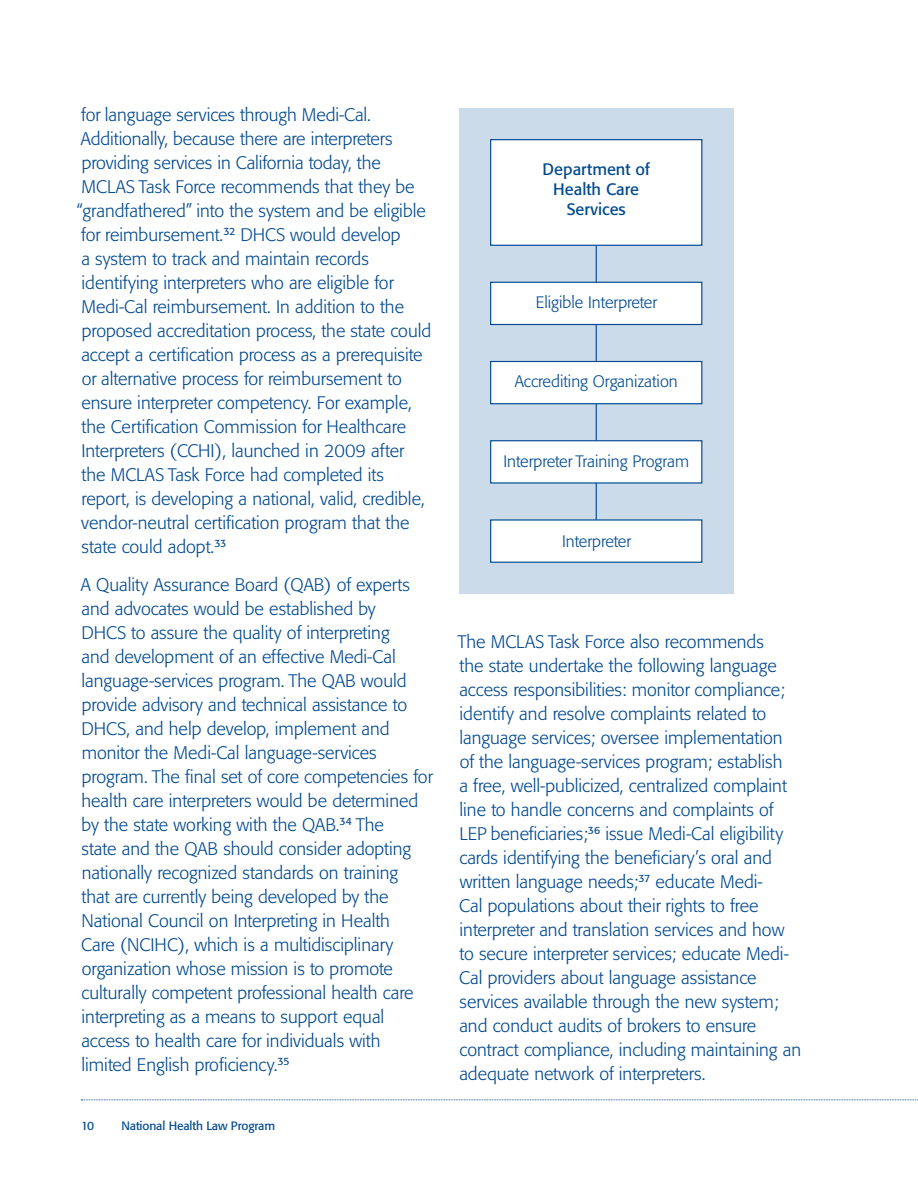
<style>
.page{position:relative;width:918px;height:1188px;background:#fff}
.page>*{position:absolute;margin:0;border:0;box-sizing:border-box;transform-origin:0 0}
.t1{font:300 18px/24px "Formata BQ";color:#004990}
.t2{font:300 16.35px "Formata BQ";color:#004990}
.t3{font:16.35px/19.6px "Formata BQ";color:#004990;text-align:center}
.t4{font:12px "Formata BQ";letter-spacing:-.01em;color:#004990}
</style>
<div class="page">
<svg style="left:81px;top:1100px;width:837px;height:1px"></svg>
<div style="left:459px;top:108px;width:275px;height:486px;background:#ccdbe9"></div>
<hr style="left:596px;top:179px;width:1px;height:362px;background:#004990">
<div style="left:490px;top:139px;width:212px;height:107px;background:#fff;border:1px solid #004990"></div>
<div style="left:490px;top:282px;width:212px;height:43px;background:#fff;border:1px solid #004990"></div>
<div style="left:490px;top:361px;width:212px;height:43px;background:#fff;border:1px solid #004990"></div>
<div style="left:490px;top:440px;width:212px;height:44px;background:#fff;border:1px solid #004990"></div>
<div style="left:490px;top:519px;width:212px;height:44px;background:#fff;border:1px solid #004990"></div>
<p class="t1" style="left:81px;top:103px;width:291px">for language services through Medi-Cal.</p>
<p class="t1" style="left:81px;top:127px;width:313px">Additionally, because there are interpreters</p>
<p class="t1" style="left:82px;top:151px;width:300px">providing services in California today, the</p>
<p class="t1" style="left:82px;top:175px;width:335px">MCLAS Task Force recommends that they be</p>
<p class="t1" style="left:76px;top:199px;width:351px">“grandfathered” into the system and be eligible</p>
<p class="t1" style="left:81px;top:223px;width:321px">for reimbursement.<sup>32</sup> DHCS would develop</p>
<p class="t1" style="left:81px;top:247px;width:289px">a system to track and maintain records</p>
<p class="t1" style="left:82px;top:271px;width:314px">identifying interpreters who are eligible for</p>
<p class="t1" style="left:82px;top:295px;width:324px">Medi-Cal reimbursement. In addition to the</p>
<p class="t1" style="left:82px;top:319px;width:351px">proposed accreditation process, the state could</p>
<p class="t1" style="left:81px;top:343px;width:343px">accept a certification process as a prerequisite</p>
<p class="t1" style="left:82px;top:367px;width:322px">or alternative process for reimbursement to</p>
<p class="t1" style="left:81px;top:391px;width:332px">ensure interpreter competency. For example,</p>
<p class="t1" style="left:82px;top:415px;width:326px">the Certification Commission for Healthcare</p>
<p class="t1" style="left:81px;top:439px;width:324px">Interpreters (CCHI), launched in 2009 after</p>
<p class="t1" style="left:82px;top:463px;width:304px">the MCLAS Task Force had completed its</p>
<p class="t1" style="left:82px;top:487px;width:345px">report, is developing a national, valid, credible,</p>
<p class="t1" style="left:81px;top:511px;width:330px">vendor-neutral certification program that the</p>
<p class="t1" style="left:82px;top:535px;width:146px">state could adopt.<sup>33</sup></p>
<p class="t1" style="left:81px;top:573px;width:354px">A Quality Assurance Board (QAB) of experts and advocates would be established by<br>DHCS to assure the quality of interpreting<br>and development of an effective Medi-Cal language-services program. The QAB would provide advisory and technical assistance to DHCS, and help develop, implement and monitor the Medi-Cal language-services program. The final set of core competencies for health care interpreters would be determined by the state working with the QAB.<sup>34</sup> The<br>state and the QAB should consider adopting nationally recognized standards on training<br>that are currently being developed by the National Council on Interpreting in Health<br>Care (NCIHC), which is a multidisciplinary organization whose mission is to promote culturally competent professional health care interpreting as a means to support equal access to health care for individuals with limited English proficiency.<sup>35</sup></p>
<p class="t4" style="left:81px;top:1119px;width:15px">10</p>
<p class="t4" style="left:122px;top:1119px;width:155px">National Health Law Program</p>
<p class="t3" style="left:543px;top:160px;width:109px">Department of<br>Health Care<br>Services</p>
<p class="t2" style="left:536px;top:293px;width:123px">Eligible Interpreter</p>
<p class="t2" style="left:515px;top:372px;width:165px">Accrediting Organization</p>
<p class="t2" style="left:503px;top:451px;width:187px">Interpreter Training Program</p>
<p class="t2" style="left:562px;top:531px;width:71px">Interpreter</p>
<p class="t1" style="left:457px;top:630px;width:345px">The MCLAS Task Force also recommends<br>the state undertake the following language access responsibilities: monitor compliance; identify and resolve complaints related to language services; oversee implementation<br>of the language-services program; establish<br>a free, well-publicized, centralized complaint line to handle concerns and complaints of LEP beneficiaries;<sup>36</sup> issue Medi-Cal eligibility cards identifying the beneficiary’s oral and written language needs;<sup>37</sup> educate Medi-<br>Cal populations about their rights to free interpreter and translation services and how to secure interpreter services; educate Medi-Cal providers about language assistance services available through the new system; and conduct audits of brokers to ensure contract compliance, including maintaining an adequate network of interpreters.</p>
</div>
